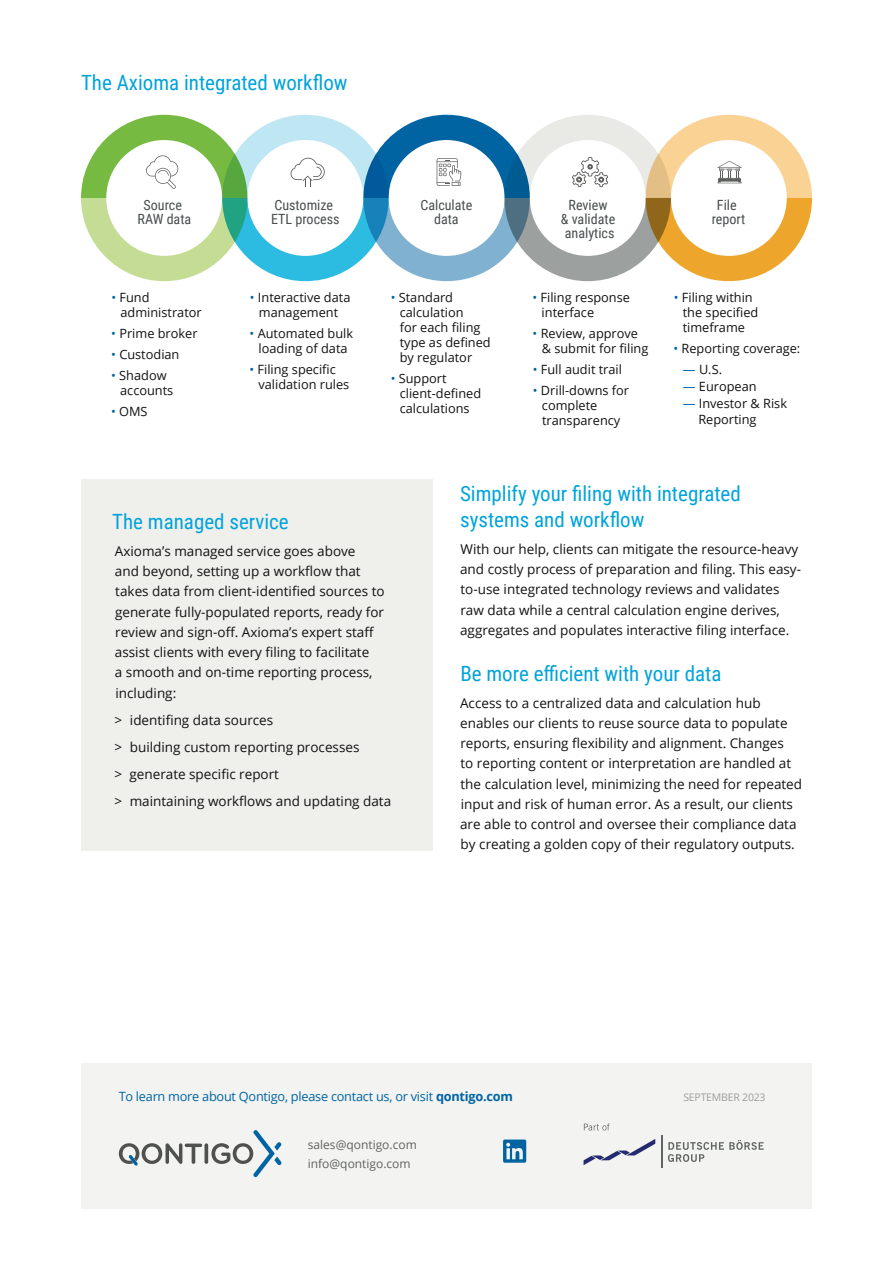
<style>
.page{position:relative;width:893px;height:1263px;background:#fff}
.page>*{position:absolute;margin:0;border:0;box-sizing:border-box;transform-origin:0 0}
.t1{font:21px/25.5px "Roboto Condensed";color:#00a3db}
.t2{font:14.1px/14.1px "Roboto Condensed";color:#494e4e;text-align:center}
.t3{font:13.5px/20.2px "Open Sans";color:#121212}
.t4{font:12.75px/15px "Open Sans";color:#121212}
.t5{font:12.75px "Open Sans";letter-spacing:-.02em;color:#0064a3}
.t6{font:12px/19.5px "Open Sans";color:#606362}
.t7{font:10.5px "Open Sans";letter-spacing:-.02em;color:#9ca09e}
.s1{color:#0064a3}
.s2{font-weight:700}
</style>
<div class="page">
<div style="left:81px;top:1063px;width:731px;height:146px;background:#f3f3f1"></div>
<svg style="left:668px;top:1140px;width:96px;height:22px"></svg>
<svg style="left:583px;top:1139px;width:72px;height:26px"></svg>
<hr style="left:661px;top:1135px;width:1px;height:33px;background:#606564">
<svg style="left:503px;top:1139px;width:23px;height:24px"></svg>
<svg style="left:584px;top:1123px;width:25px;height:7px"></svg>
<hr style="left:205px;top:1143px;width:3px;height:21px;background:#4f514f;border-radius:2px">
<svg style="left:211px;top:1130px;width:70px;height:47px"></svg>
<svg style="left:119px;top:1143px;width:83px;height:23px"></svg>
<div style="left:81px;top:479px;width:352px;height:372px;background:#efefec"></div>
<svg style="left:81px;top:115px;width:731px;height:166px"></svg>
<h1 class="t1" style="left:81px;top:69px;width:268px">The Axioma integrated workflow</h1>
<p class="t2" style="left:420px;top:198px;width:54px">Calculate data</p>
<p class="t2" style="left:712px;top:198px;width:35px">File report</p>
<p class="t2" style="left:138px;top:198px;width:55px">Source<br>RAW data</p>
<p class="t2" style="left:271px;top:198px;width:70px;text-align:left">Customize<br>ETL process</p>
<p class="t2" style="left:561px;top:198px;width:56px">Review<br>&amp; validate analytics</p>
<p class="t4" style="left:120px;top:289px;width:83px;text-indent:-9px"><span class="s1">•</span> Fund administrator</p>
<p class="t4" style="left:111px;top:325px;width:88px"><span class="s1">•</span> Prime broker</p>
<p class="t4" style="left:111px;top:346px;width:70px"><span class="s1">•</span> Custodian</p>
<p class="t4" style="left:120px;top:367px;width:55px;text-indent:-9px"><span class="s1">•</span> Shadow accounts</p>
<p class="t4" style="left:111px;top:403px;width:38px"><span class="s1">•</span> OMS</p>
<p class="t4" style="left:250px;top:289px;width:102px;text-align:center"><span class="s1">•</span> Interactive data management</p>
<p class="t4" style="left:250px;top:325px;width:105px;text-align:center"><span class="s1">•</span> Automated bulk loading of data</p>
<p class="t4" style="left:258px;top:361px;width:92px;text-indent:-9px"><span class="s1">•</span> Filing specific validation rules</p>
<p class="t4" style="left:400px;top:289px;width:93px;text-indent:-9px"><span class="s1">•</span> Standard calculation<br>for each filing type as defined by regulator</p>
<p class="t4" style="left:400px;top:370px;width:83px;text-indent:-9px"><span class="s1">•</span> Support client-defined calculations</p>
<p class="t4" style="left:542px;top:289px;width:90px;text-indent:-9px"><span class="s1">•</span> Filing response interface</p>
<p class="t4" style="left:542px;top:325px;width:108px;text-indent:-9px"><span class="s1">•</span> Review, approve &amp; submit for filing</p>
<p class="t4" style="left:533px;top:361px;width:91px"><span class="s1">•</span> Full audit trail</p>
<p class="t4" style="left:542px;top:382px;width:89px;text-indent:-9px"><span class="s1">•</span> Drill-downs for complete transparency</p>
<p class="t4" style="left:683px;top:289px;width:77px;text-indent:-9px"><span class="s1">•</span> Filing within the specified timeframe</p>
<p class="t4" style="left:673px;top:341px;width:128px"><span class="s1">•</span> Reporting coverage:</p>
<p class="t4" style="left:683px;top:361px;width:41px"><span class="s1">—</span> U.S.</p>
<p class="t4" style="left:683px;top:378px;width:75px"><span class="s1">—</span> European</p>
<p class="t4" style="left:698px;top:395px;width:90px;line-height:15.8px;text-indent:-16px"><span class="s1">—</span> Investor &amp; Risk<br>Reporting</p>
<h1 class="t1" style="left:112px;top:508px;width:178px">The managed service</h1>
<p class="t3" style="left:115px;top:540px;width:271px">Axioma’s managed service goes above<br>and beyond, setting up a workflow that takes data from client-identified sources to generate fully-populated reports, ready for review and sign-off. Axioma’s expert staff assist clients with every filing to facilitate<br>a smooth and on-time reporting process, including:</p>
<p class="t3" style="left:115px;top:706px;width:278px;line-height:27px">&gt; identifing data sources<br>&gt; building custom reporting processes<br>&gt; generate specific report<br>&gt; maintaining workflows and updating data</p>
<h1 class="t1" style="left:460px;top:480px;width:282px">Simplify your filing with integrated systems and workflow</h1>
<p class="t3" style="left:460px;top:538px;width:342px">With our help, clients can mitigate the resource-heavy and costly process of preparation and filing. This easy&shy;to-use integrated technology reviews and validates raw data while a central calculation engine derives, aggregates and populates interactive filing interface.</p>
<h1 class="t1" style="left:460px;top:660px;width:263px">Be more efficient with your data</h1>
<p class="t3" style="left:460px;top:692px;width:344px">Access to a centralized data and calculation hub enables our clients to reuse source data to populate reports, ensuring flexibility and alignment. Changes<br>to reporting content or interpretation are handled at the calculation level, minimizing the need for repeated input and risk of human error. As a result, our clients are able to control and oversee their compliance data by creating a golden copy of their regulatory outputs.</p>
<p class="t5" style="left:119px;top:1087px;width:396px">To learn more about Qontigo, please contact us, or visit <span class="s2">qontigo.com</span></p>
<p class="t6" style="left:308px;top:1134px;width:111px">sales@qontigo.com info@qontigo.com</p>
<p class="t7" style="left:683px;top:1090px;width:84px">SEPTEMBER 2023</p>
</div>
